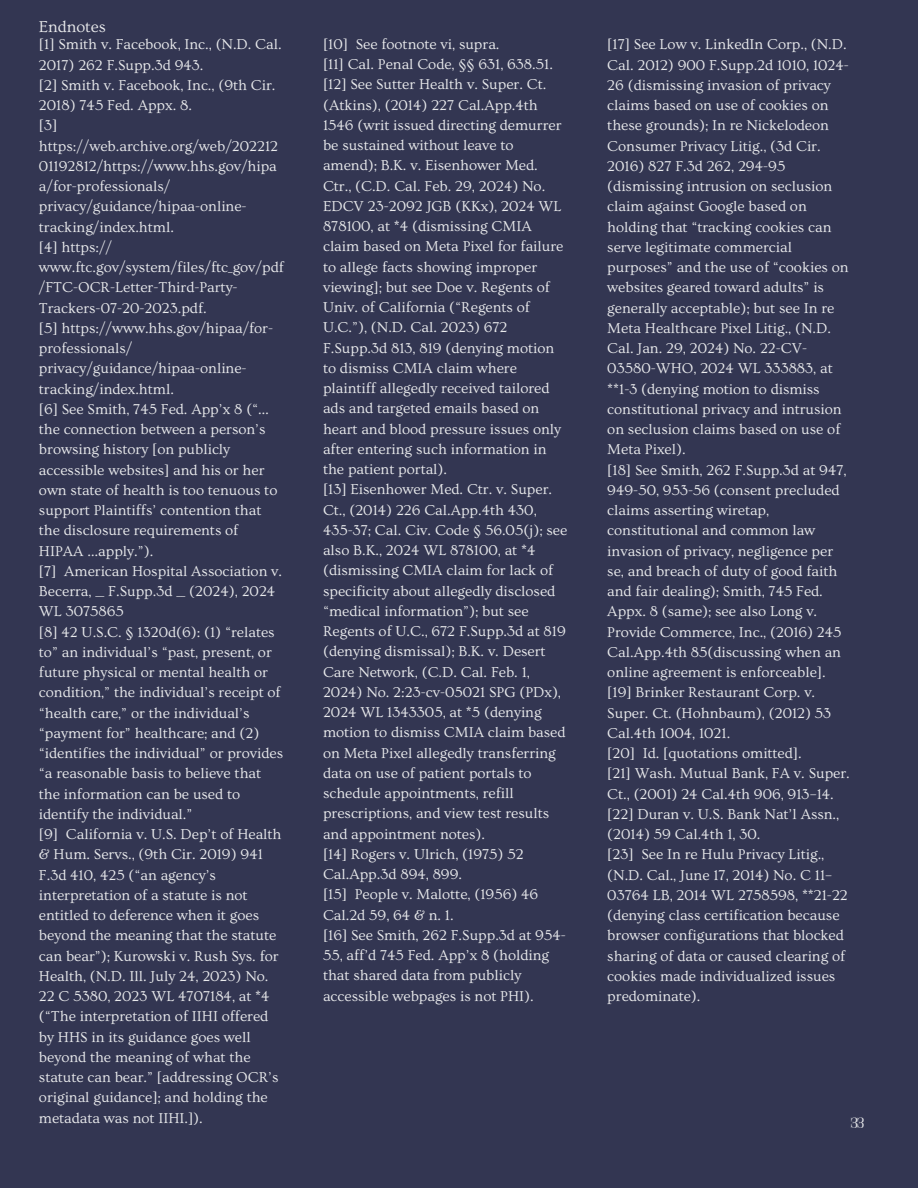
<style>
.page{position:relative;width:918px;height:1188px;background:#333652}
.page>*{position:absolute;margin:0;border:0;box-sizing:border-box;transform-origin:0 0}
.t1{font:16.5px "Ovo";color:#e9eaec}
.t2{font:15px/20.2px "Ovo";color:#e9eaec}
.t3{font:15px "Perandoryv 2";color:#e9eaec}
</style>
<div class="page">
<p class="t1" style="left:39px;top:17px;width:68px">Endnotes</p>
<h1 class="t2" style="left:39px;top:35px;width:246px">[1] Smith v. Facebook, Inc., (N.D. Cal.<br>2017) 262 F.Supp.3d 943.<br>[2] Smith v. Facebook, Inc., (9th Cir.<br>2018) 745 Fed. Appx. 8.<br>[3] https://web.archive.org/web/202212<br>01192812/https://www.hhs.gov/hipa a/for-professionals/ privacy/guidance/hipaa-online&shy;tracking/index.html.<br>[4] https:// www.ftc.gov/system/files/ftc_gov/pdf /FTC-OCR-Letter-Third-Party-<br>Trackers-07-20-2023.pdf.<br>[5] https://www.hhs.gov/hipaa/for&shy;professionals/ privacy/guidance/hipaa-online&shy;tracking/index.html.<br>[6] See Smith, 745 Fed. App’x 8 (“… the connection between a person’s browsing history [on publicly accessible websites] and his or her own state of health is too tenuous to support Plaintiffs’ contention that the disclosure requirements of<br>HIPAA …apply.”).<br>[7] American Hospital Association v.<br>Becerra, __ F.Supp.3d __ (2024), 2024<br>WL 3075865<br>[8] 42 U.S.C. § 1320d(6): (1) “relates to” an individual’s “past, present, or future physical or mental health or condition,” the individual’s receipt of “health care,” or the individual’s “payment for” healthcare; and (2) “identifies the individual” or provides “a reasonable basis to believe that the information can be used to identify the individual.”<br>[9] California v. U.S. Dep’t of Health &amp; Hum. Servs., (9th Cir. 2019) 941<br>F.3d 410, 425 (“an agency’s interpretation of a statute is not entitled to deference when it goes beyond the meaning that the statute can bear”); Kurowski v. Rush Sys. for<br>Health, (N.D. Ill. July 24, 2023) No.<br>22 C 5380, 2023 WL 4707184, at *4 (“The interpretation of IIHI offered by HHS in its guidance goes well beyond the meaning of what the statute can bear.” [addressing OCR’s original guidance]; and holding the metadata was not IIHI.]).</h1>
<h1 class="t2" style="left:323px;top:34px;width:246px">[10] See footnote vi, supra.<br>[11] Cal. Penal Code, §§ 631, 638.51. [12] See Sutter Health v. Super. Ct. (Atkins), (2014) 227 Cal.App.4th<br>1546 (writ issued directing demurrer be sustained without leave to amend); B.K. v. Eisenhower Med.<br>Ctr., (C.D. Cal. Feb. 29, 2024) No.<br>EDCV 23-2092 JGB (KKx), 2024 WL<br>878100, at *4 (dismissing CMIA claim based on Meta Pixel for failure to allege facts showing improper viewing]; but see Doe v. Regents of<br>Univ. of California (“Regents of<br>U.C.”), (N.D. Cal. 2023) 672<br>F.Supp.3d 813, 819 (denying motion to dismiss CMIA claim where plaintiff allegedly received tailored ads and targeted emails based on heart and blood pressure issues only after entering such information in the patient portal).<br>[13] Eisenhower Med. Ctr. v. Super.<br>Ct., (2014) 226 Cal.App.4th 430,<br>435-37; Cal. Civ. Code § 56.05(j); see also B.K., 2024 WL 878100, at *4 (dismissing CMIA claim for lack of specificity about allegedly disclosed “medical information”); but see<br>Regents of U.C., 672 F.Supp.3d at 819 (denying dismissal); B.K. v. Desert<br>Care Network, (C.D. Cal. Feb. 1,<br>2024) No. 2:23-cv-05021 SPG (PDx),<br>2024 WL 1343305, at *5 (denying motion to dismiss CMIA claim based on Meta Pixel allegedly transferring data on use of patient portals to schedule appointments, refill prescriptions, and view test results and appointment notes).<br>[14] Rogers v. Ulrich, (1975) 52<br>Cal.App.3d 894, 899.<br>[15] People v. Malotte, (1956) 46<br>Cal.2d 59, 64 &amp; n. 1.<br>[16] See Smith, 262 F.Supp.3d at 954-<br>55, aff’d 745 Fed. App’x 8 (holding that shared data from publicly accessible webpages is not PHI).</h1>
<h1 class="t2" style="left:607px;top:35px;width:244px">[17] See Low v. LinkedIn Corp., (N.D.<br>Cal. 2012) 900 F.Supp.2d 1010, 1024-<br>26 (dismissing invasion of privacy claims based on use of cookies on these grounds); In re Nickelodeon<br>Consumer Privacy Litig., (3d Cir.<br>2016) 827 F.3d 262, 294-95 (dismissing intrusion on seclusion claim against Google based on holding that “tracking cookies can serve legitimate commercial purposes” and the use of “cookies on websites geared toward adults” is generally acceptable); but see In re<br>Meta Healthcare Pixel Litig., (N.D.<br>Cal. Jan. 29, 2024) No. 22-CV-<br>03580-WHO, 2024 WL 333883, at **1-3 (denying motion to dismiss constitutional privacy and intrusion on seclusion claims based on use of<br>Meta Pixel).<br>[18] See Smith, 262 F.Supp.3d at 947,<br>949-50, 953-56 (consent precluded claims asserting wiretap, constitutional and common law invasion of privacy, negligence per se, and breach of duty of good faith and fair dealing); Smith, 745 Fed.<br>Appx. 8 (same); see also Long v.<br>Provide Commerce, Inc., (2016) 245<br>Cal.App.4th 85(discussing when an online agreement is enforceable]. [19] Brinker Restaurant Corp. v.<br>Super. Ct. (Hohnbaum), (2012) 53<br>Cal.4th 1004, 1021.<br>[20] Id. [quotations omitted].<br>[21] Wash. Mutual Bank, FA v. Super.<br>Ct., (2001) 24 Cal.4th 906, 913–14. [22] Duran v. U.S. Bank Nat’l Assn., (2014) 59 Cal.4th 1, 30.<br>[23] See In re Hulu Privacy Litig., (N.D. Cal., June 17, 2014) No. C 11–<br>03764 LB, 2014 WL 2758598, **21-22 (denying class certification because browser configurations that blocked sharing of data or caused clearing of cookies made individualized issues predominate).</h1>
<h1 class="t3" style="left:851px;top:1116px;width:14px">33</h1>
</div>
